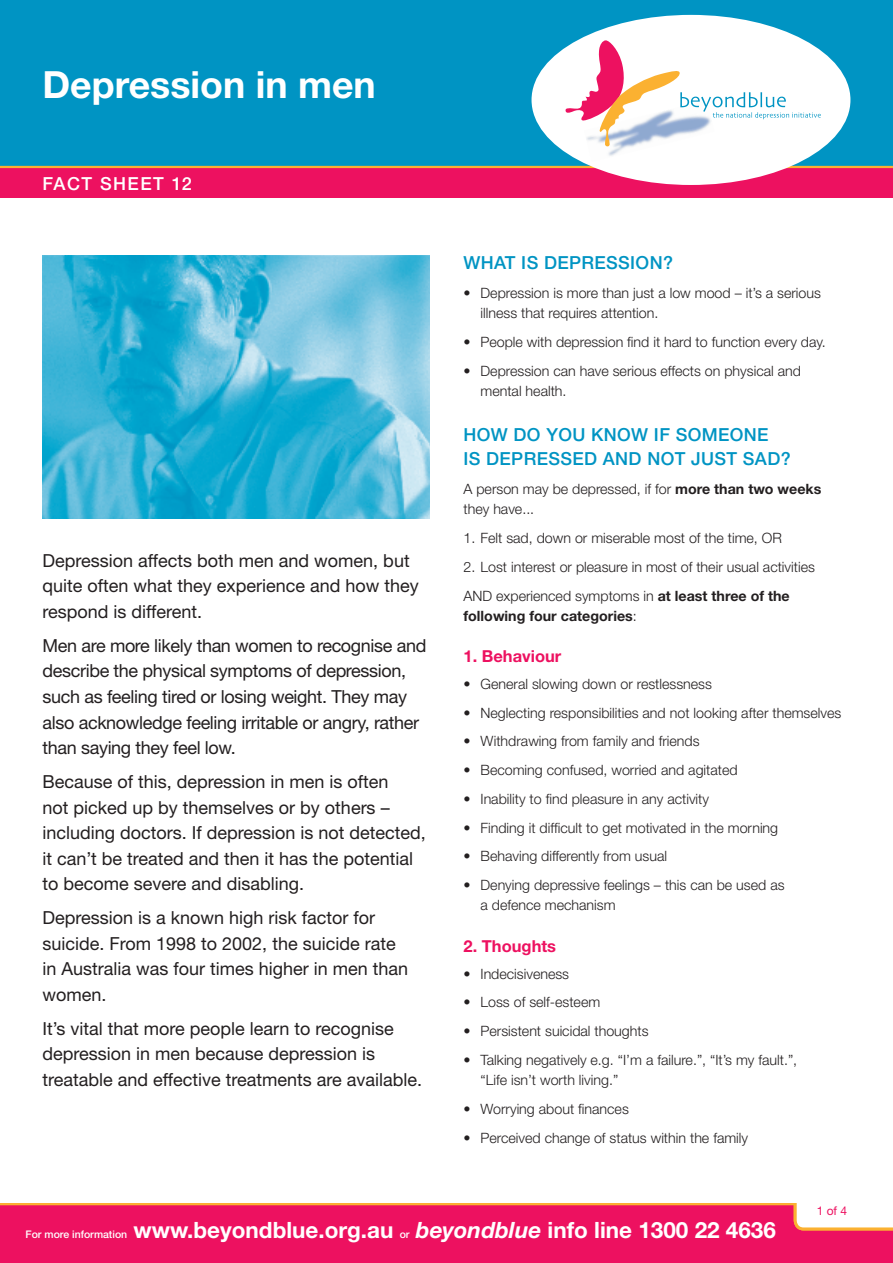
<style>
.page{position:relative;width:893px;height:1263px;background:#fff}
.page>*{position:absolute;margin:0;border:0;box-sizing:border-box;transform-origin:0 0}
.t1{font:700 37.5px "Helvetica Neue";color:#fff}
.t2{font:700 22.5px "Helvetica Neue";color:#fff}
.t3{font:18px/25.5px "Helvetica Neue";color:#231f20}
.t4{font:18px/25.5px "Helvetica Neue";letter-spacing:-.02em;color:#231f20}
.t5{font:500 18px/24px "Helvetica Neue";letter-spacing:.02em;color:#0094c3}
.t6{font:500 18px "Helvetica Neue";letter-spacing:.08em;color:#fff}
.t7{font:700 16.5px "Helvetica Neue";color:#ed1160}
.t8{font:300 14.25px/20.2px "Helvetica Neue";color:#231f20}
.t9{font:700 14.25px "Helvetica Neue";color:#231f20}
.t10{font:12px "Helvetica Neue";color:#ed1160}
.s1{font-weight:700}
.s2{font-weight:300}
.s3{font-weight:500;font-size:10.5px}
.s4{font-style:italic}
</style>
<div class="page">
<div style="left:0;top:0;width:893px;height:170px;background:#0094c3"></div>
<div style="left:0;top:168px;width:893px;height:30px;background:#ed1160"></div>
<hr style="left:0;top:166px;width:893px;height:2px;background:#fbb131">
<div style="left:531px;top:15px;width:319px;height:170px;background:#fff;border-radius:50%"></div>
<img style="left:608px;top:147px;width:18px;height:9px">
<svg style="left:566px;top:40px;width:255px;height:107px"></svg>
<div style="left:0;top:1203px;width:893px;height:60px;background:#ed1160"></div>
<hr style="left:0;top:1203px;width:795px;height:2px;background:#fbb131">
<img style="left:43px;top:255px;width:386px;height:264px">
<svg style="left:794px;top:1203px;width:99px;height:27px;background:#fef4e6"></svg>
<h1 class="t1" style="left:43px;top:61px;width:335px">Depression in men</h1>
<p class="t6" style="left:43px;top:173px;width:151px">FACT SHEET 12</p>
<p class="t3" style="left:43px;top:548px;width:378px">Depression affects both men and women, but quite often what they experience and how they respond is different.</p>
<p class="t4" style="left:43px;top:633px;width:385px">Men are more likely than women to recognise and describe the physical symptoms of depression, such as feeling tired or losing weight. They may also acknowledge feeling irritable or angry, rather than saying they feel low.</p>
<p class="t3" style="left:43px;top:769px;width:385px">Because of this, depression in men is often<br>not picked up by themselves or by others – including doctors. If depression is not detected, it can’t be treated and then it has the potential to become severe and disabling.</p>
<p class="t3" style="left:43px;top:905px;width:367px">Depression is a known high risk factor for suicide. From 1 998 to 2002, the suicide rate in Australia was four times higher in men than women.</p>
<p class="t3" style="left:43px;top:1015px;width:381px">It’s vital that more people learn to recognise depression in men because depression is treatable and effective treatments are available.</p>
<p class="t5" style="left:463px;top:251px;width:211px">WHAT IS DEPRESSION?</p>
<p class="t8" style="left:480px;top:282px;width:342px;text-indent:-17px">• Depression is more than just a low mood – it’s a serious illness that requires attention.</p>
<p class="t8" style="left:463px;top:331px;width:364px">• People with depression find it hard to function every day.</p>
<p class="t8" style="left:480px;top:360px;width:322px;text-indent:-17px">• Depression can have serious effects on physical and mental health.</p>
<p class="t5" style="left:463px;top:423px;width:329px">HOW DO YOU KNOW IF SOMEONE<br>IS DEPRESSED AND NOT JUST SAD?</p>
<p class="t8" style="left:463px;top:478px;width:359px">A person may be depressed, if for <span class="s1">more than two weeks </span>they have...</p>
<p class="t8" style="left:463px;top:527px;width:320px">1. Felt sad, down or miserable most of the time, OR</p>
<p class="t8" style="left:463px;top:552px;width:353px;line-height:28.8px">2. Lost interest or pleasure in most of their usual activities<br>AND experienced symptoms in <span class="s1">at least three of the</span></p>
<p class="t9" style="left:463px;top:607px;width:175px">following four categories<span class="s2">:</span></p>
<p class="t7" style="left:463px;top:646px;width:99px">1. Behaviour</p>
<p class="t8" style="left:463px;top:673px;width:250px">• General slowing down or restlessness</p>
<p class="t8" style="left:463px;top:702px;width:379px">• Neglecting responsibilities and not looking after themselves</p>
<p class="t8" style="left:463px;top:731px;width:238px">• Withdrawing from family and friends</p>
<p class="t8" style="left:463px;top:760px;width:276px">• Becoming confused, worried and agitated</p>
<p class="t8" style="left:463px;top:788px;width:247px">• Inability to find pleasure in any activity</p>
<p class="t8" style="left:463px;top:817px;width:316px">• Finding it difficult to get motivated in the morning</p>
<p class="t8" style="left:463px;top:846px;width:205px">• Behaving differently from usual</p>
<p class="t8" style="left:480px;top:875px;width:306px;text-indent:-17px">• Denying depressive feelings – this can be used as a defence mechanism</p>
<p class="t7" style="left:463px;top:936px;width:94px">2. Thoughts</p>
<p class="t8" style="left:463px;top:963px;width:107px">• Indecisiveness</p>
<p class="t8" style="left:463px;top:992px;width:138px">• Loss of self-esteem</p>
<p class="t8" style="left:463px;top:1021px;width:187px">• Persistent suicidal thoughts</p>
<p class="t8" style="left:480px;top:1049px;width:318px;text-indent:-17px">• Talking negatively e.g. “I’m a failure.”, “It’s my fault.”, “Life isn’t worth living.”</p>
<p class="t8" style="left:463px;top:1098px;width:167px">• Worrying about finances</p>
<p class="t8" style="left:463px;top:1127px;width:286px">• Perceived change of status within the family</p>
<p class="t10" style="left:827px;top:1203px;width:22px">of 4</p>
<p class="t10" style="left:817px;top:1203px;width:5px">1</p>
<h2 class="t2" style="left:26px;top:1216px;width:752px"><span class="s3">FOR MORE INFORMATION</span> www.beyondblue.org.au <span class="s3">OR</span> <span class="s4">beyondblue</span> info line 1300 22 4636</h2>
</div>
